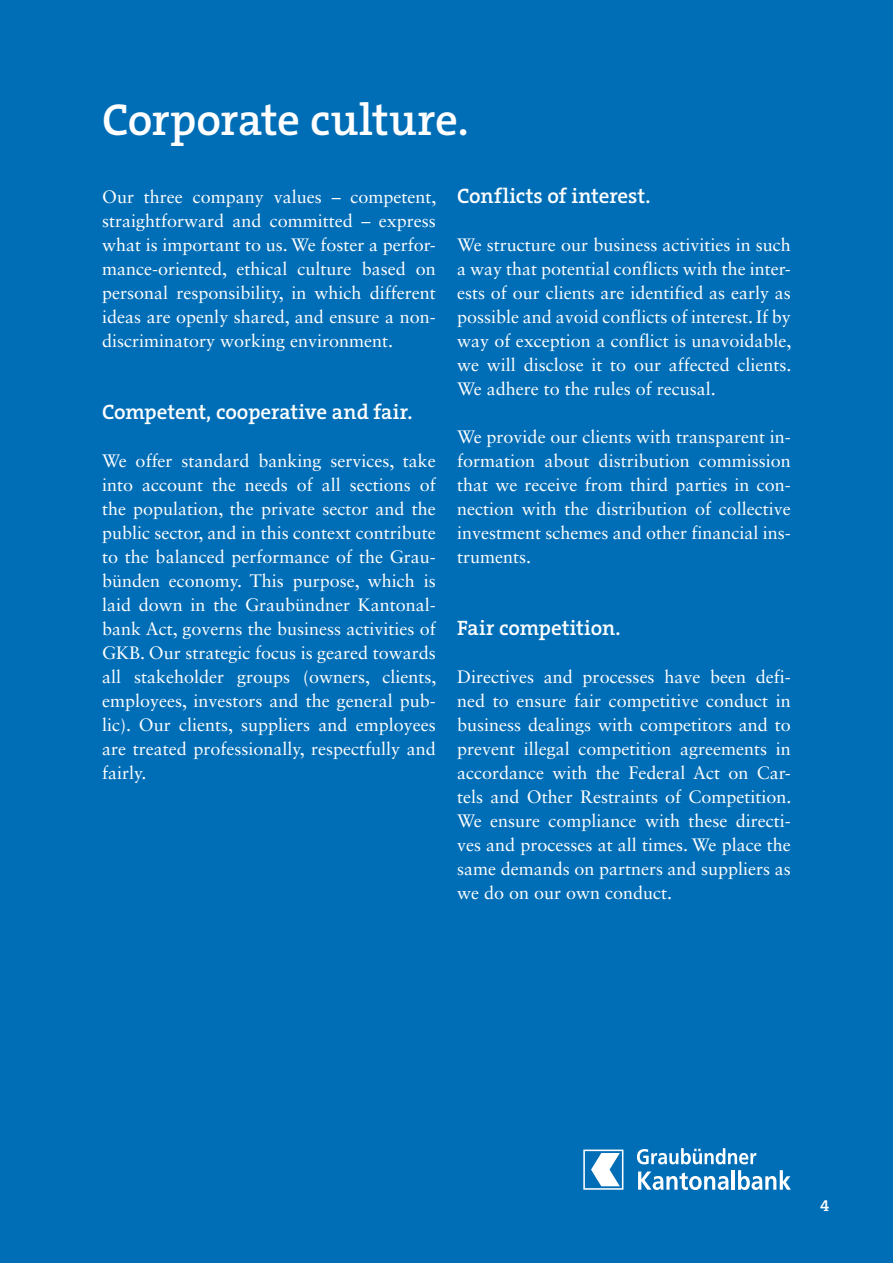
<style>
.page{position:relative;width:893px;height:1263px;background:#006eb7}
.page>*{position:absolute;margin:0;border:0;box-sizing:border-box;transform-origin:0 0}
.t1{font:600 45px "The Serif C5";letter-spacing:-.01em;color:#fff}
.t2{font:600 21px "The Serif C5";letter-spacing:-.005em;color:#fff}
.t3{font:18px/24px "Sabon LT Std";color:#fff;text-align:justify}
.t4{font:600 16.5px "The Serif C5";color:#fff}
</style>
<div class="page">
<svg style="left:583px;top:1149px;width:40px;height:41px"></svg>
<svg style="left:637px;top:1148px;width:119px;height:16px"></svg>
<svg style="left:638px;top:1171px;width:91px;height:19px"></svg>
<hr style="left:732px;top:1170px;width:3px;height:20px;background:#fff">
<svg style="left:738px;top:1170px;width:53px;height:20px"></svg>
<h1 class="t1" style="left:102px;top:91px;width:368px">Corporate culture.</h1>
<p class="t3" style="left:102px;top:184px;width:336px">Our three company values – competent, straightforward and committed – express what is important to us. We foster a perfor&shy;mance-oriented, ethical culture based on personal responsibility, in which different ideas are openly shared, and ensure a non&shy;discriminatory working environment.</p>
<p class="t2" style="left:102px;top:398px;width:312px">Competent, cooperative and fair.</p>
<p class="t3" style="left:102px;top:448px;width:336px">We offer standard banking services, take into account the needs of all sections of the population, the private sector and the public sector, and in this context contribute to the balanced performance of the Grau&shy;bünden economy. This purpose, which is laid down in the Graubündner Kantonal&shy;bank Act, governs the business activities of GKB. Our strategic focus is geared towards all stakeholder groups (owners, clients, employees, investors and the general pub&shy;lic). Our clients, suppliers and employees are treated professionally, respectfully and fairly.</p>
<p class="t2" style="left:457px;top:182px;width:195px">Conflicts of interest.</p>
<p class="t3" style="left:457px;top:232px;width:336px">We structure our business activities in such a way that potential conflicts with the inter&shy;ests of our clients are identified as early as possible and avoid conflicts of interest. If by way of exception a conflict is unavoidable, we will disclose it to our affected clients.<br>We adhere to the rules of recusal.</p>
<p class="t3" style="left:457px;top:424px;width:335px">We provide our clients with transparent in&shy;formation about distribution commission that we receive from third parties in con&shy;nection with the distribution of collective investment schemes and other financial ins&shy;truments.</p>
<p class="t2" style="left:457px;top:614px;width:165px">Fair competition.</p>
<p class="t3" style="left:457px;top:664px;width:336px">Directives and processes have been defi&shy;ned to ensure fair competitive conduct in business dealings with competitors and to prevent illegal competition agreements in accordance with the Federal Act on Car&shy;tels and Other Restraints of Competition.<br>We ensure compliance with these directi&shy;ves and processes at all times. We place the same demands on partners and suppliers as we do on our own conduct.</p>
<p class="t4" style="left:820px;top:1195px;width:11px">4</p>
</div>
